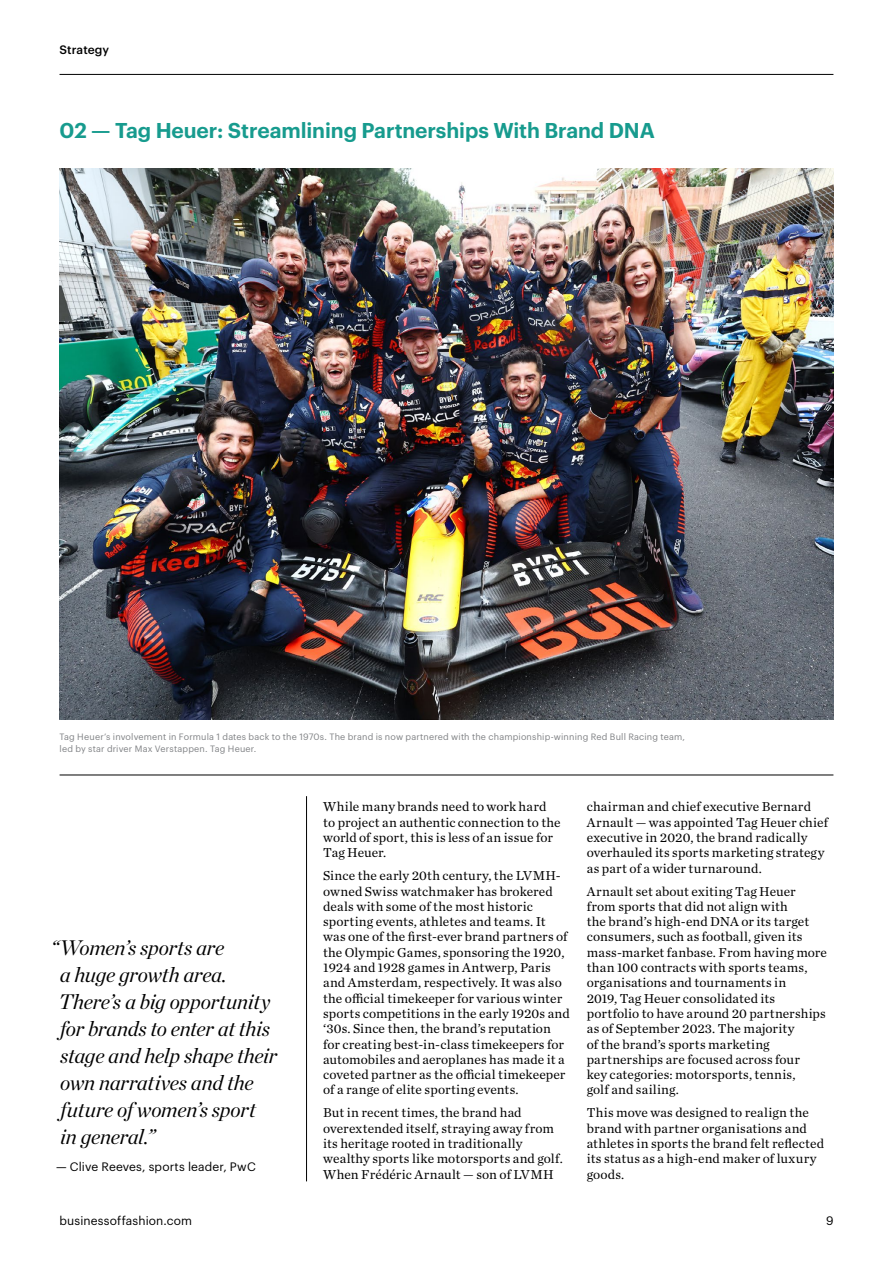
<style>
.page{position:relative;width:893px;height:1263px;background:#fff}
.page>*{position:absolute;margin:0;border:0;box-sizing:border-box;transform-origin:0 0}
.t1{font:italic 21px/27px "Chronicle Display";letter-spacing:-.01em;color:#000}
.t2{font:600 21px "Graphik";letter-spacing:-.005em;color:#179b8e}
.t3{font:13.5px/15.3px "Chronicle Text G1";letter-spacing:.01em;color:#000}
.t4{font:12px "Graphik";letter-spacing:.015em;color:#000}
.t5{font:500 12px "Graphik";letter-spacing:.005em;color:#000}
.t6{font:9px/12.6px "Graphik";letter-spacing:.02em;color:#808285}
</style>
<div class="page">
<hr style="left:60px;top:74px;width:773px;height:1px;background:#000">
<img style="left:60px;top:169px;width:773px;height:551px">
<hr style="left:60px;top:775px;width:773px;height:1px;background:#000">
<hr style="left:306px;top:796px;width:1px;height:385px;background:#000">
<p class="t5" style="left:60px;top:41px;width:51px">Strategy</p>
<h1 class="t2" style="left:60px;top:114px;width:597px">02 — Tag Heuer: Streamlining Partnerships With Brand DNA</h1>
<p class="t6" style="left:60px;top:729px;width:627px">Tag Heuer’s involvement in Formula 1 dates back to the 1970s. The brand is now partnered with the championship-winning Red Bull Racing team, led by star driver Max Verstappen. Tag Heuer.</p>
<h1 class="t1" style="left:59px;top:932px;width:220px;text-indent:-8px">“Women’s sports are<br>a huge growth area.<br>There’s a big opportunity for brands to enter at this stage and help shape their own narratives and the future of women’s sport<br>in general.”</h1>
<p class="t4" style="left:56px;top:1158px;width:201px">— Clive Reeves, sports leader, PwC</p>
<p class="t3" style="left:323px;top:798px;width:239px">While many brands need to work hard to project an authentic connection to the world of sport, this is less of an issue for<br>Tag Heuer.</p>
<p class="t3" style="left:323px;top:867px;width:248px">Since the early 20th century, the LVMH&shy;owned Swiss watchmaker has brokered deals with some of the most historic sporting events, athletes and teams. It was one of the first-ever brand partners of the Olympic Games, sponsoring the 1920, 1924 and 1928 games in Antwerp, Paris and Amsterdam, respectively. It was also the official timekeeper for various winter sports competitions in the early 1920s and ‘30s. Since then, the brand’s reputation for creating best-in-class timekeepers for automobiles and aeroplanes has made it a coveted partner as the official timekeeper of a range of elite sporting events.</p>
<p class="t3" style="left:323px;top:1104px;width:241px">But in recent times, the brand had overextended itself, straying away from its heritage rooted in traditionally wealthy sports like motorsports and golf.<br>When Frédéric Arnault — son of LVMH</p>
<p class="t3" style="left:587px;top:798px;width:243px">chairman and chief executive Bernard Arnault — was appointed Tag Heuer chief executive in 2020, the brand radically overhauled its sports marketing strategy as part of a wider turnaround.</p>
<p class="t3" style="left:587px;top:883px;width:242px">Arnault set about exiting Tag Heuer from sports that did not align with<br>the brand’s high-end DNA or its target consumers, such as football, given its mass-market fanbase. From having more than 100 contracts with sports teams, organisations and tournaments in<br>2019, Tag Heuer consolidated its portfolio to have around 20 partnerships as of September 2023. The majority<br>of the brand’s sports marketing partnerships are focused across four<br>key categories: motorsports, tennis,<br>golf and sailing.</p>
<p class="t3" style="left:587px;top:1104px;width:239px">This move was designed to realign the brand with partner organisations and athletes in sports the brand felt reflected its status as a high-end maker of luxury goods.</p>
<p class="t4" style="left:60px;top:1211px;width:134px">businessoffashion.com</p>
<p class="t4" style="left:826px;top:1211px;width:9px">9</p>
</div>
